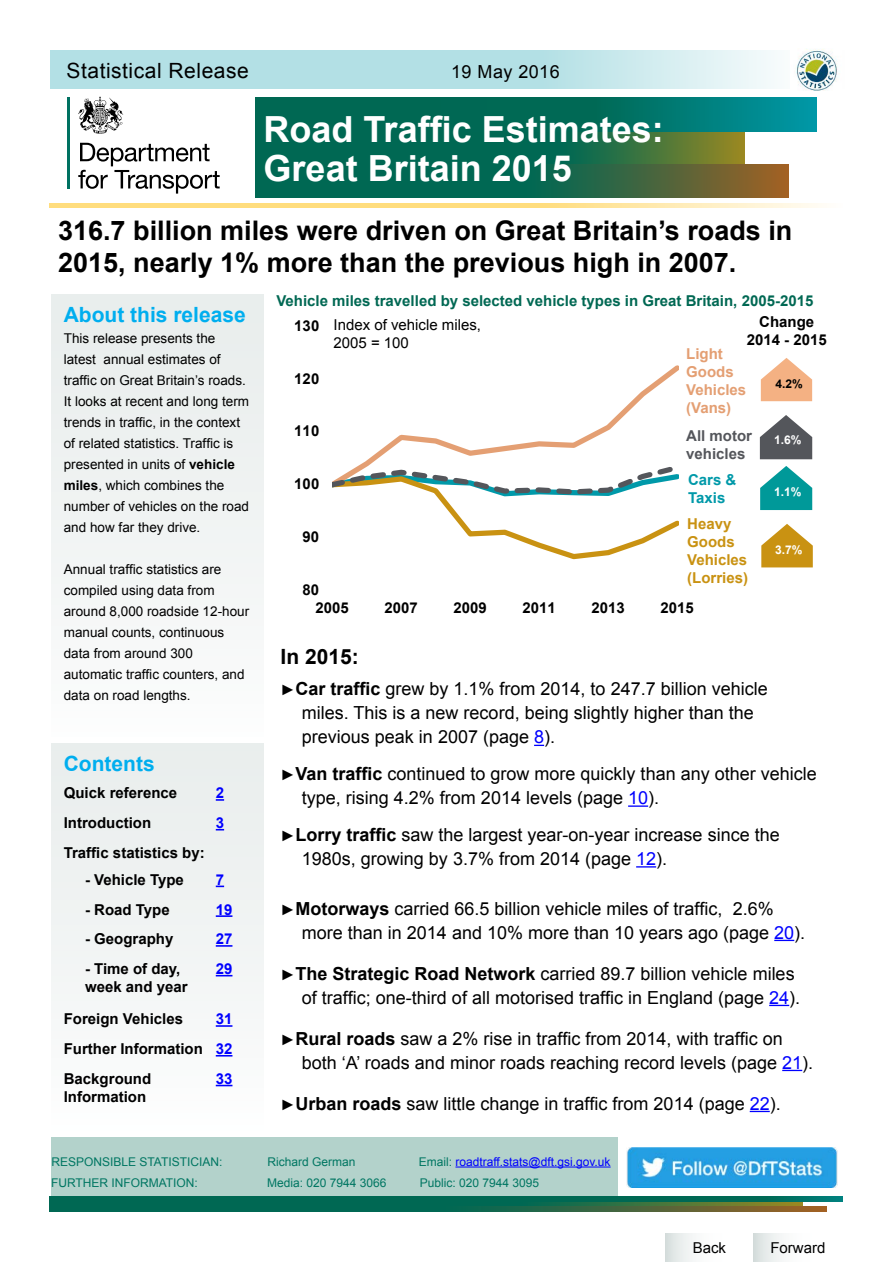
<style>
.page{position:relative;width:893px;height:1263px;background:#fff}
.page>*{position:absolute;margin:0;border:0;box-sizing:border-box;transform-origin:0 0}
.t1{font:700 36px/39.3px "Arial";color:#fff}
.t2{font:700 27px/31.5px "Arial";color:#000}
.t3{font:700 21px "Arial";color:#00aeef}
.t4{font:21px "Arial";letter-spacing:.025em;color:#000}
.t5{font:700 21px "Arial";color:#000}
.t6{font:18px/24px "Arial";color:#000}
.t7{font:18px "Arial";letter-spacing:.025em;color:#000}
.t8{font:700 15px/29.7px "Arial";color:#000}
.t9{font:700 15px "Arial";color:#006853}
.t10{font:15px/18px "Arial";color:#000}
.t11{font:700 15px/18px "Arial";color:#c99212}
.t12{font:700 15px/18px "Arial";color:#e49f73}
.t13{font:700 15px/18px "Arial";color:#54565b}
.t14{font:700 15px "Arial";color:#00f}
.t15{font:700 15px/18px "Arial";color:#0099a9}
.t16{font:13.5px/21px "Arial";color:#000}
.t17{font:12px "Arial";color:#007662}
.t18{font:12px "Arial";color:#00f}
.t19{font:700 12px "Arial";color:#fff}
.t20{font:700 12px "Arial";color:#000}
.s1{font-weight:700}
.s2{font-style:italic;font-size:15px}
.s3{color:#00f}
.s4{font-size:15px}
.s5{color:#007662}
</style>
<div class="page">
<svg style="left:51px;top:51px;width:723px;height:38px;background:#bde4e8"></svg>
<hr style="left:67px;top:97px;width:2px;height:91px;background:#007161">
<svg style="left:78px;top:143px;width:142px;height:51px"></svg>
<svg style="left:78px;top:97px;width:45px;height:37px"></svg>
<svg style="left:49px;top:203px;width:773px;height:5px;background:#ffe293"></svg>
<img style="left:796px;top:49px;width:41px;height:42px">
<svg style="left:255px;top:131px;width:490px;height:33px;background:#1a6d4a"></svg>
<svg style="left:255px;top:164px;width:533px;height:34px;background:#256647"></svg>
<svg style="left:255px;top:98px;width:561px;height:33px;background:#007164"></svg>
<div style="left:51px;top:1137px;width:566px;height:59px;background:#b3d2cb"></div>
<svg style="left:50px;top:1201px;width:753px;height:6px;background:#176b4b"></svg>
<svg style="left:50px;top:1207px;width:776px;height:5px;background:#256647"></svg>
<svg style="left:50px;top:1196px;width:792px;height:5px;background:#006955"></svg>
<hr style="left:455px;top:1166px;width:156px;height:1px;background:#00f">
<div style="left:51px;top:294px;width:213px;height:443px;background:#f0f3f3"></div>
<hr style="left:628px;top:805px;width:20px;height:2px;background:#00f">
<svg style="left:636px;top:866px;width:20px;height:1px"></svg>
<svg style="left:774px;top:940px;width:20px;height:1px"></svg>
<svg style="left:769px;top:1005px;width:20px;height:1px"></svg>
<svg style="left:782px;top:1070px;width:20px;height:1px"></svg>
<svg style="left:750px;top:1111px;width:20px;height:1px"></svg>
<svg style="left:760px;top:415px;width:52px;height:44px"></svg>
<svg style="left:761px;top:358px;width:51px;height:43px"></svg>
<svg style="left:760px;top:466px;width:52px;height:44px"></svg>
<svg style="left:761px;top:524px;width:52px;height:43px"></svg>
<svg style="left:366px;top:365px;width:312px;height:96px"></svg>
<svg style="left:332px;top:461px;width:346px;height:99px"></svg>
<div style="left:51px;top:743px;width:213px;height:392px;background:#f1f4f4"></div>
<svg style="left:216px;top:799px;width:8px;height:2px"></svg>
<svg style="left:216px;top:885px;width:8px;height:2px"></svg>
<svg style="left:216px;top:915px;width:16px;height:2px"></svg>
<svg style="left:216px;top:945px;width:16px;height:2px"></svg>
<svg style="left:216px;top:975px;width:16px;height:1px"></svg>
<svg style="left:216px;top:1025px;width:16px;height:2px"></svg>
<svg style="left:216px;top:1055px;width:16px;height:1px"></svg>
<svg style="left:216px;top:1085px;width:16px;height:1px"></svg>
<div style="left:665px;top:1234px;width:89px;height:28px;background:linear-gradient(to right,#e4eae9,#fff)"></div>
<div style="left:754px;top:1234px;width:88px;height:28px;background:linear-gradient(to right,#e5eaea,#fff)"></div>
<img style="left:626px;top:1147px;width:212px;height:40px">
<p class="t4" style="left:67px;top:56px;width:184px">Statistical Release</p>
<p class="t7" style="left:451px;top:59px;width:110px">19 May 2016</p>
<h1 class="t1" style="left:264px;top:111px;width:402px">Road Traffic Estimates:<br>Great Britain 2015</h1>
<h2 class="t2" style="left:58px;top:216px;width:736px">316.7 billion miles were driven on Great Britain’s roads in<br>2015, nearly 1% more than the previous high in 2007.</h2>
<h3 class="t3" style="left:64px;top:301px;width:184px">About this release</h3>
<h3 class="t16" style="left:64px;top:328px;width:187px">This release presents the latest annual estimates of traffic on Great Britain’s roads.<br>It looks at recent and long term trends in traffic, in the context of related statistics. Traffic is presented in units of <span class="s1">vehicle miles</span>, which combines the number of vehicles on the road and how far they drive.</h3>
<h3 class="t16" style="left:64px;top:559px;width:187px">Annual traffic statistics are compiled using data from around 8,000 roadside 12-hour manual counts, continuous data from around 300 automatic traffic counters, and data on road lengths.</h3>
<p class="t9" style="left:276px;top:291px;width:538px">Vehicle miles travelled by selected vehicle types in Great Britain, 2005-2015</p>
<p class="t8" style="left:747px;top:314px;width:82px;line-height:18px;text-align:center">Change<br>2014 - 2015</p>
<p class="t10" style="left:333px;top:316px;width:149px">Index of vehicle miles,<br>2005 = 100</p>
<p class="t8" style="left:294px;top:311px;width:27px">130</p>
<p class="t12" style="left:686px;top:345px;width:62px">Light<br>Goods<br>Vehicles (Vans)</p>
<p class="t8" style="left:294px;top:364px;width:27px">120</p>
<p class="t20" style="left:775px;top:376px;width:29px">4.2%</p>
<p class="t8" style="left:294px;top:417px;width:27px">110</p>
<p class="t13" style="left:686px;top:427px;width:67px">All motor vehicles</p>
<p class="t19" style="left:774px;top:432px;width:29px">1.6%</p>
<p class="t15" style="left:688px;top:471px;width:50px">Cars &amp;<br>Taxis</p>
<p class="t11" style="left:687px;top:516px;width:62px">Heavy<br>Goods<br>Vehicles (Lorries)</p>
<p class="t8" style="left:294px;top:470px;width:27px">100</p>
<p class="t19" style="left:774px;top:484px;width:29px">1.1%</p>
<p class="t8" style="left:303px;top:522px;width:18px">90</p>
<p class="t19" style="left:775px;top:542px;width:29px">3.7%</p>
<p class="t8" style="left:303px;top:575px;width:18px">80</p>
<p class="t8" style="left:316px;top:593px;width:35px">2005</p>
<p class="t8" style="left:385px;top:593px;width:35px">2007</p>
<p class="t8" style="left:454px;top:593px;width:35px">2009</p>
<p class="t8" style="left:523px;top:593px;width:35px">2011</p>
<p class="t8" style="left:592px;top:593px;width:35px">2013</p>
<p class="t8" style="left:661px;top:593px;width:35px">2015</p>
<p class="t5" style="left:281px;top:643px;width:80px">In 2015:</p>
<p class="t6" style="left:302px;top:677px;width:467px;text-indent:-21px"><span class="s2">►</span><span class="s1">Car traffic</span> grew by 1.1% from 2014, to 247.7 billion vehicle miles. This is a new record, being slightly higher than the previous peak in 2007 (page <span class="s3">8</span>).</p>
<p class="t6" style="left:302px;top:762px;width:516px;text-indent:-21px"><span class="s2">►</span><span class="s1">Van traffic</span> continued to grow more quickly than any other vehicle type, rising 4.2% from 2014 levels (page <span class="s3">10</span>).</p>
<p class="t6" style="left:302px;top:823px;width:479px;text-indent:-21px"><span class="s2">►</span><span class="s1">Lorry traffic</span> saw the largest year-on-year increase since the<br>1980s, growing by 3.7% from 2014 (page <span class="s3">12</span>).</p>
<p class="t6" style="left:302px;top:896px;width:505px;text-indent:-21px"><span class="s4">►</span><span class="s1">Motorways</span> carried 66.5 billion vehicle miles of traffic, 2.6% more than in 2014 and 10% more than 10 years ago (page <span class="s3">20</span>).</p>
<p class="t6" style="left:302px;top:961px;width:500px;text-indent:-21px"><span class="s4">►</span><span class="s1">The Strategic Road Network</span> carried 89.7 billion vehicle miles of traffic; one-third of all motorised traffic in England (page <span class="s3">24</span>).</p>
<p class="t6" style="left:302px;top:1026px;width:513px;text-indent:-21px"><span class="s4">►</span><span class="s1">Rural roads</span> saw a 2% rise in traffic from 2014, with traffic on both ‘A’ roads and minor roads reaching record levels (page <span class="s3">21</span>).</p>
<p class="t6" style="left:281px;top:1091px;width:502px"><span class="s4">►</span><span class="s1">Urban roads</span> saw little change in traffic from 2014 (page <span class="s3">22</span>).</p>
<p class="t3" style="left:64px;top:750px;width:92px">Contents</p>
<p class="t8" style="left:64px;top:779px;width:115px">Quick reference</p>
<p class="t14" style="left:216px;top:783px;width:10px">2</p>
<p class="t8" style="left:64px;top:808px;width:89px">Introduction</p>
<p class="t14" style="left:216px;top:813px;width:10px">3</p>
<p class="t8" style="left:64px;top:838px;width:142px">Traffic statistics by:</p>
<p class="t8" style="left:85px;top:865px;width:100px">- Vehicle Type</p>
<p class="t14" style="left:216px;top:869px;width:10px">7</p>
<p class="t8" style="left:85px;top:895px;width:86px">- Road Type</p>
<p class="t14" style="left:216px;top:899px;width:18px">19</p>
<p class="t8" style="left:85px;top:925px;width:90px">- Geography</p>
<p class="t14" style="left:216px;top:929px;width:18px">27</p>
<p class="t8" style="left:85px;top:954px;width:97px">- Time of day,</p>
<p class="t14" style="left:216px;top:959px;width:18px">29</p>
<p class="t8" style="left:64px;top:971px;width:125px;line-height:32.2px;text-indent:21px">week and year<br>Foreign Vehicles</p>
<p class="t8" style="left:64px;top:1005px;width:170px;text-align:justify;text-indent:152px"><span class="s3">31<br></span>Further Information <span class="s3">32<br></span>Background</p>
<p class="t14" style="left:216px;top:1069px;width:18px">33</p>
<p class="t8" style="left:64px;top:1082px;width:84px">Information</p>
<p class="t17" style="left:51px;top:1154px;width:172px">RESPONSIBLE STATISTICIAN:</p>
<p class="t17" style="left:267px;top:1154px;width:90px">Richard German</p>
<p class="t18" style="left:419px;top:1154px;width:193px"><span class="s5">Email:</span> roadtraff.stats@dft.gsi.gov.uk</p>
<p class="t17" style="left:51px;top:1175px;width:148px">FURTHER INFORMATION:</p>
<p class="t17" style="left:267px;top:1175px;width:121px">Media: 020 7944 3066</p>
<p class="t17" style="left:420px;top:1175px;width:121px">Public: 020 7944 3095</p>
<p class="t10" style="left:693px;top:1239px;width:35px">Back</p>
<p class="t10" style="left:770px;top:1239px;width:57px">Forward</p>
</div>
